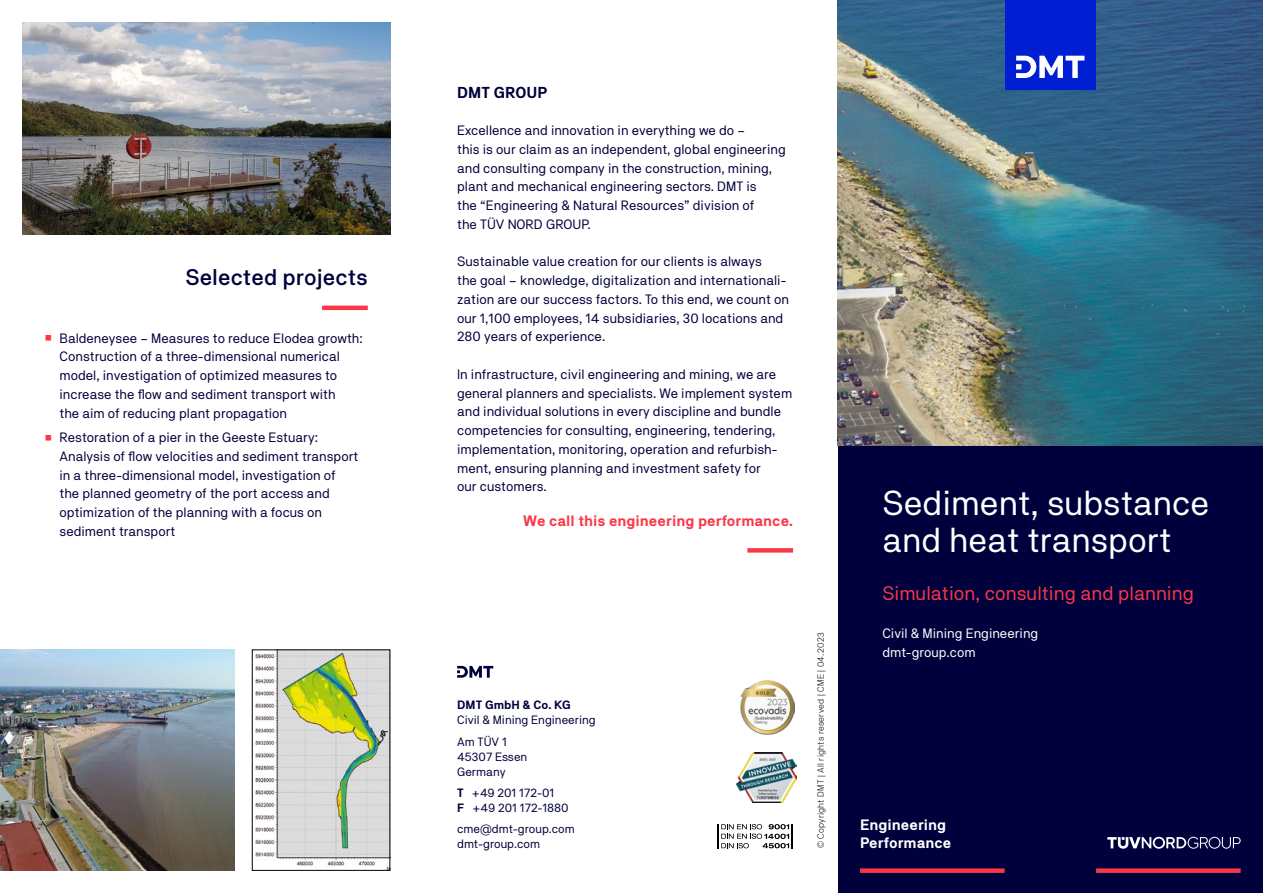
<style>
.page{position:relative;width:1263px;height:893px;background:#fff}
.page>*{position:absolute;margin:0;border:0;box-sizing:border-box;transform-origin:0 0}
.t1{font:34.5px/37.5px "TNG Pro";color:#fff}
.t2{font:500 22.5px "TNG Pro";color:#00003c}
.t3{font:19.5px "TNG Pro";color:#fa3746}
.t4{font:700 15.75px "TNG Pro";color:#00003c}
.t5{font:700 15px "TNG Pro";color:#fa3746}
.t6{font:700 15px/18px "TNG Pro";color:#fff}
.t7{font:13.5px/18.8px "TNG Pro";color:#00003c}
.t8{font:13.5px/18.8px "TNG Pro";color:#fff}
.t9{font:12px/15px "TNG Pro";color:#00003c}
.t10{font:700 12px "TNG Pro";color:#00003c}
.t11{font:300 9px "TNG Pro";letter-spacing:.025em;color:#000}
.s1{color:#fa3746}
.s2{font-weight:700}
</style>
<div class="page">
<img style="left:838px;top:0;width:425px;height:446px">
<img style="left:22px;top:22px;width:368px;height:213px">
<hr style="left:322px;top:306px;width:46px;height:4px;background:#fa3746">
<div style="left:838px;top:446px;width:425px;height:447px;background:#00003c"></div>
<div style="left:1005px;top:0;width:91px;height:89px;background:#001ed2"></div>
<svg style="left:1016px;top:56px;width:68px;height:22px"></svg>
<div style="left:747px;top:548px;width:46px;height:5px;background:#fa3746"></div>
<div style="left:1096px;top:868px;width:145px;height:5px;background:#fa3746"></div>
<div style="left:860px;top:868px;width:145px;height:5px;background:#fa3746"></div>
<svg style="left:1107px;top:837px;width:134px;height:12px"></svg>
<img style="left:0;top:649px;width:235px;height:222px">
<img style="left:255px;top:651px;width:133px;height:218px">
<div style="left:252px;top:649px;width:138px;height:222px;border:1px solid #000"></div>
<svg style="left:457px;top:666px;width:36px;height:12px"></svg>
<img style="left:740px;top:680px;width:54px;height:54px">
<img style="left:736px;top:752px;width:61px;height:51px">
<hr style="left:717px;top:824px;width:2px;height:24px;background:#000">
<svg style="left:721px;top:824px;width:72px;height:24px"></svg>
<h2 class="t2" style="left:185px;top:264px;width:184px">Selected projects</h2>
<p class="t7" style="left:60px;top:328px;width:305px;text-indent:-15px"><span class="s1">○</span> Baldeneysee – Measures to reduce Elodea growth:<br>Construction of a three-dimensional numerical model, investigation of optimized measures to increase the flow and sediment transport with<br>the aim of reducing plant propagation</p>
<p class="t7" style="left:60px;top:428px;width:300px;text-indent:-15px"><span class="s1">○</span> Restoration of a pier in the Geeste Estuary:<br>Analysis of flow velocities and sediment transport in a three-dimensional model, investigation of the planned geometry of the port access and optimization of the planning with a focus on sediment transport</p>
<p class="t4" style="left:457px;top:83px;width:92px">DMT GROUP</p>
<p class="t7" style="left:457px;top:121px;width:330px">Excellence and innovation in everything we do –<br>this is our claim as an independent, global engineering and consulting company in the construction, mining, plant and mechanical engineering sectors. DMT is<br>the “Engineering &amp; Natural Resources” division of<br>the TÜV NORD GROUP.</p>
<p class="t7" style="left:457px;top:252px;width:333px">Sustainable value creation for our clients is always<br>the goal – knowledge, digitalization and internationali&shy;zation are our success factors. To this end, we count on our 1,100 employees, 14 subsidiaries, 30 locations and 280 years of experience.</p>
<p class="t7" style="left:457px;top:365px;width:337px">In infrastructure, civil engineering and mining, we are general planners and specialists. We implement system and individual solutions in every discipline and bundle competencies for consulting, engineering, tendering, implementation, monitoring, operation and refurbish&shy;ment, ensuring planning and investment safety for<br>our customers.</p>
<p class="t5" style="left:523px;top:512px;width:271px">We call this engineering performance.</p>
<p class="t10" style="left:457px;top:698px;width:115px">DMT GmbH &amp; Co. KG</p>
<p class="t9" style="left:457px;top:709px;width:140px;line-height:21.5px">Civil &amp; Mining Engineering<br>Am TÜV 1</p>
<p class="t9" style="left:457px;top:749px;width:72px">45307 Essen<br>Germany</p>
<p class="t9" style="left:457px;top:785px;width:113px"><span class="s2">T</span> +49 201 172-01<br><span class="s2">F</span> +49 201 172-1880</p>
<p class="t9" style="left:457px;top:821px;width:119px">cme@dmt-group.com dmt-group.com</p>
<p class="t11" style="left:815px;top:848px;width:217px;rotate:-90deg">© Copyright DMT | All rights reserved | CME | 04.2023</p>
<h1 class="t1" style="left:882px;top:483px;width:328px">Sediment, substance and heat transport</h1>
<h3 class="t3" style="left:882px;top:582px;width:313px">Simulation, consulting and planning</h3>
<p class="t8" style="left:882px;top:623px;width:157px">Civil &amp; Mining Engineering dmt-group.com</p>
<p class="t6" style="left:860px;top:816px;width:93px">Engineering<br>Performance</p>
</div>
